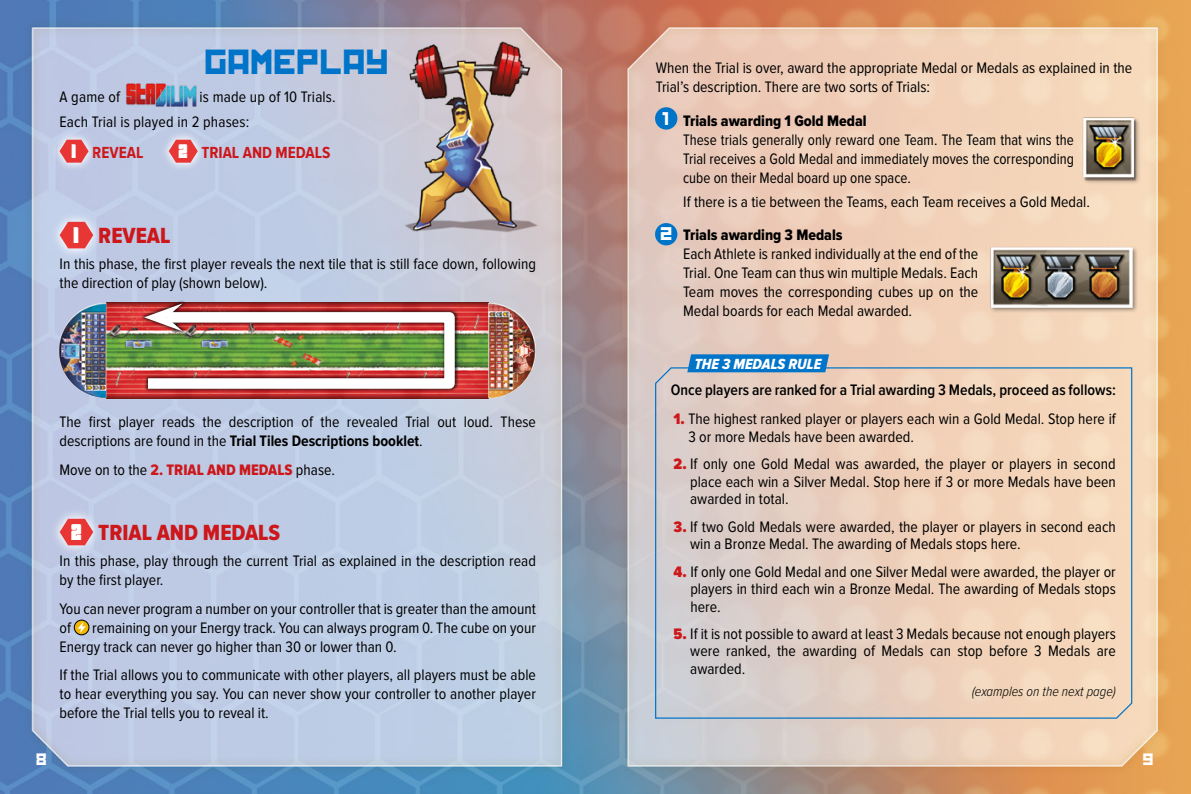
<style>
.page{position:relative;width:1191px;height:794px;background:#fff}
.page>*{position:absolute;margin:0;border:0;box-sizing:border-box;transform-origin:0 0}
.t1{font:33.25px "Kremlin";color:#0074c8}
.t2{font:22.75px "Proxima Nova Cond Extrabld";color:#cd171a}
.t3{font:900 21.88px "Pincoyablack";color:#fff}
.t4{font:900 18.9px "Pincoyablack";color:#fff}
.t5{font:17.5px "Kremlin";color:#fff}
.t6{font:700 16.62px "Proxima Nova Cond";color:#cd171a}
.t7{font:15.75px/18.9px "Proxima Nova Cond";color:#000}
.t8{font:15.75px/18.9px "Proxima Nova Cond";color:#000;text-align:justify;scale:.95 1}
.t9{font:600 15.75px "Proxima Nova Cond";color:#000}
.t10{font:15.75px "Proxima Nova Cond Extrabld";color:#000}
.t11{font:15.75px "Kremlin";color:#fff}
.t12{font:15.22px "Proxima Nova Cond Extrabld It";color:#fff}
.t13{font:italic 300 14px "Proxima Nova Cond";color:#000}
.s1{font-weight:700}
.s2{font-family:"Proxima Nova Cond Extrabld";color:#cd171a}
.s3{font-weight:900;color:#cd171a}
</style>
<div class="page">
<img style="left:0;top:0;width:1191px;height:794px">
<svg style="left:74px;top:620px;width:15px;height:15px"></svg>
<div style="left:74px;top:619px;width:15px;height:16px;border:1px solid #000;border-radius:50%"></div>
<svg style="left:78px;top:622px;width:8px;height:11px"></svg>
<svg style="left:51px;top:130px;width:46px;height:41px"></svg>
<svg style="left:60px;top:140px;width:29px;height:23px"></svg>
<svg style="left:49px;top:211px;width:54px;height:48px;background:#c7d2ea"></svg>
<svg style="left:60px;top:222px;width:33px;height:26px"></svg>
<svg style="left:49px;top:508px;width:54px;height:48px;background:#c4cce5"></svg>
<svg style="left:60px;top:519px;width:33px;height:26px"></svg>
<svg style="left:160px;top:130px;width:46px;height:41px"></svg>
<svg style="left:169px;top:140px;width:29px;height:23px"></svg>
<img style="left:59px;top:303px;width:477px;height:95px">
<div style="left:140px;top:299px;width:318px;height:93px;background:#000;opacity:.7"></div>
<img style="left:137px;top:303px;width:323px;height:91px">
<div style="left:655px;top:107px;width:22px;height:23px;background:#0074c8;border-radius:50%"></div>
<div style="left:655px;top:223px;width:22px;height:22px;background:#0074c8;border-radius:50%"></div>
<img style="left:1073px;top:112px;width:70px;height:75px">
<img style="left:978px;top:244px;width:161px;height:71px">
<svg style="left:654px;top:367px;width:479px;height:352px;background:#e6d0bf"></svg>
<svg style="left:687px;top:354px;width:142px;height:18px;background:#0a77c7"></svg>
<img style="left:397px;top:38px;width:146px;height:199px">
<img style="left:124px;top:81px;width:73px;height:28px">
<h1 class="t1" style="left:205px;top:49px;width:186px">GAMEPLAY</h1>
<p class="t7" style="left:60px;top:87px;width:62px">A game of</p>
<p class="t7" style="left:60px;top:84px;width:278px;line-height:25.7px;text-indent:140px">is made up of 10 Trials.<br>Each Trial is played in 2 phases:</p>
<p class="t4" style="left:72px;top:140px;width:6px">1</p>
<p class="t6" style="left:201px;top:143px;width:131px">TRIAL AND MEDALS</p>
<p class="t4" style="left:179px;top:140px;width:10px">2</p>
<p class="t6" style="left:92px;top:143px;width:53px">REVEAL</p>
<h3 class="t3" style="left:74px;top:222px;width:7px">1</h3>
<h2 class="t2" style="left:98px;top:223px;width:74px">REVEAL</h2>
<p class="t7" style="left:60px;top:255px;width:478px">In this phase, the first player reveals the next tile that is still face down, following the direction of play (shown below).</p>
<p class="t7" style="left:60px;top:412px;width:478px">The first player reads the description of the revealed Trial out loud. These descriptions are found in the <span class="s1">Trial Tiles Descriptions booklet</span>.</p>
<p class="t7" style="left:60px;top:460px;width:277px">Move on to the <span class="s2">2. TRIAL AND MEDALS</span> phase.</p>
<h3 class="t3" style="left:71px;top:519px;width:12px">2</h3>
<h2 class="t2" style="left:98px;top:520px;width:183px">TRIAL AND MEDALS</h2>
<p class="t7" style="left:60px;top:551px;width:478px">In this phase, play through the current Trial as explained in the description read by the first player.</p>
<p class="t7" style="left:60px;top:599px;width:478px">You can never program a number on your controller that is greater than the amount of</p>
<p class="t7" style="left:60px;top:618px;width:478px;text-indent:33px">remaining on your Energy track. You can always program 0. The cube on your<br>Energy track can never go higher than 30 or lower than 0.</p>
<p class="t7" style="left:60px;top:666px;width:478px;text-align:justify">If the Trial allows you to communicate with other players, all players must be able to hear everything you say. You can never show your controller to another player before the Trial tells you to reveal it.</p>
<p class="t7" style="left:656px;top:59px;width:478px">When the Trial is over, award the appropriate Medal or Medals as explained in the<br>Trial’s description. There are two sorts of Trials:</p>
<p class="t10" style="left:683px;top:112px;width:185px">Trials awarding 1 Gold Medal</p>
<p class="t8" style="left:683px;top:130px;width:413px">These trials generally only reward one Team. The Team that wins the Trial receives a Gold Medal and immediately moves the corresponding cube on their Medal board up one space.</p>
<p class="t7" style="left:683px;top:192px;width:408px">If there is a tie between the Teams, each Team receives a Gold Medal.</p>
<p class="t10" style="left:683px;top:226px;width:161px">Trials awarding 3 Medals</p>
<p class="t7" style="left:683px;top:245px;width:296px;text-align:justify">Each Athlete is ranked individually at the end of the Trial. One Team can thus win multiple Medals. Each Team moves the corresponding cubes up on the Medal boards for each Medal awarded.</p>
<p class="t5" style="left:662px;top:112px;width:9px">1</p>
<p class="t5" style="left:661px;top:227px;width:14px">2</p>
<p class="t12" style="left:694px;top:355px;width:128px">THE 3 MEDALS RULE</p>
<p class="t9" style="left:671px;top:380px;width:446px">Once players are ranked for a Trial awarding 3 Medals, proceed as follows:</p>
<p class="t7" style="left:688px;top:410px;width:429px;line-height:17.5px;text-indent:-15px"><span class="s3">1.</span> The highest ranked player or players each win a Gold Medal. Stop here if<br>3 or more Medals have been awarded.</p>
<p class="t7" style="left:690px;top:455px;width:427px;line-height:17.5px;text-align:justify;text-indent:-17px"><span class="s3">2.</span> If only one Gold Medal was awarded, the player or players in second place each win a Silver Medal. Stop here if 3 or more Medals have been awarded in total.</p>
<p class="t7" style="left:690px;top:518px;width:427px;line-height:17.5px;text-indent:-16px"><span class="s3">3.</span> If two Gold Medals were awarded, the player or players in second each win a Bronze Medal. The awarding of Medals stops here.</p>
<p class="t7" style="left:690px;top:563px;width:427px;line-height:17.5px;text-align:justify;text-indent:-17px"><span class="s3">4.</span> If only one Gold Medal and one Silver Medal were awarded, the player or players in third each win a Bronze Medal. The awarding of Medals stops here.</p>
<p class="t7" style="left:690px;top:625px;width:427px;line-height:17.5px;text-align:justify;text-indent:-17px"><span class="s3">5.</span> If it is not possible to award at least 3 Medals because not enough players were ranked, the awarding of Medals can stop before 3 Medals are awarded.</p>
<p class="t13" style="left:972px;top:684px;width:145px">(examples on the next page)</p>
<p class="t11" style="left:36px;top:753px;width:12px">8</p>
<p class="t11" style="left:1143px;top:753px;width:12px">9</p>
</div>
